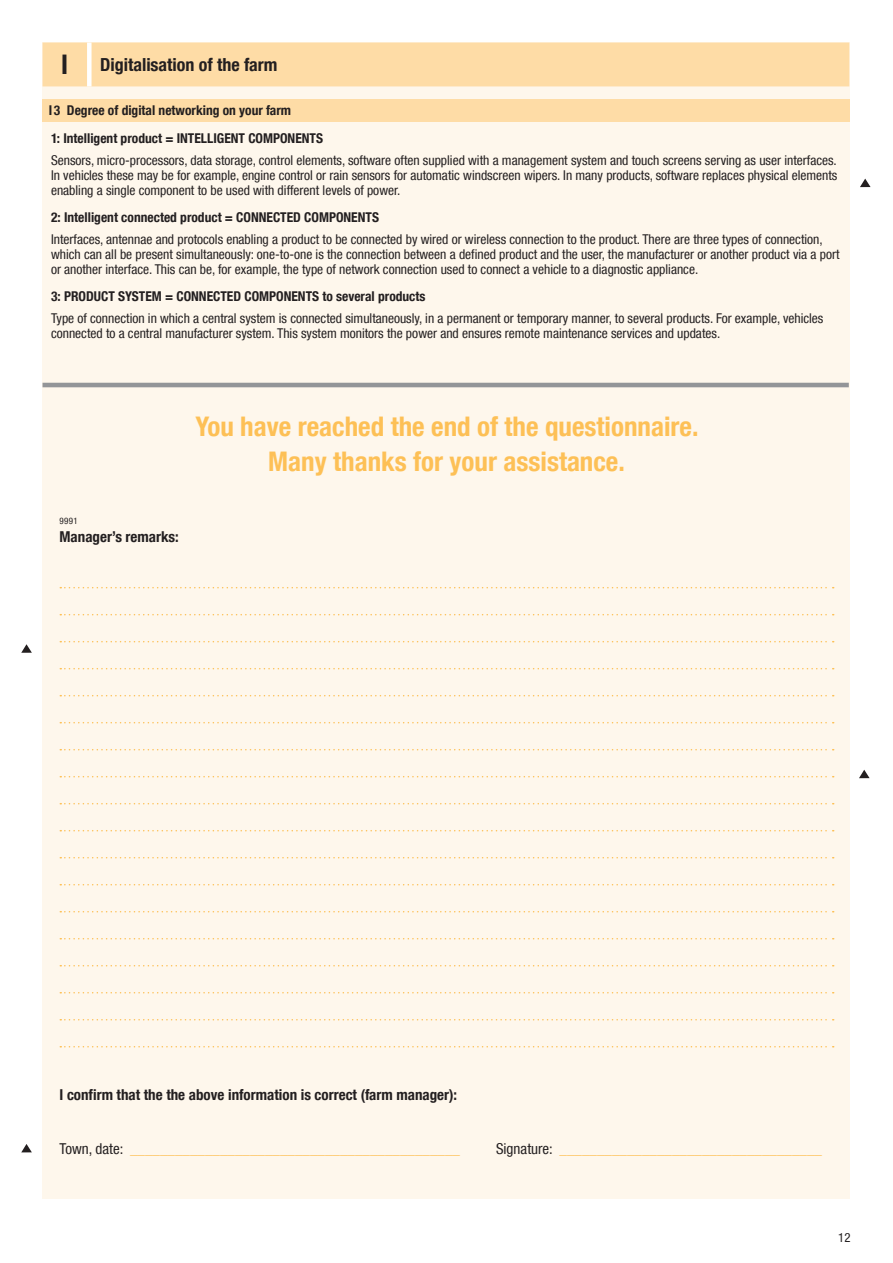
<style>
.page{position:relative;width:893px;height:1263px;background:#fff}
.page>*{position:absolute;margin:0;border:0;box-sizing:border-box;transform-origin:0 0}
.t1{font:700 condensed 27px/34.5px "Helvetica Neue LT Com";color:#fdc056;text-align:center}
.t2{font:700 condensed 18px "Helvetica Neue LT Com";color:#231f20}
.t3{font:condensed 15px "Helvetica Neue LT Com";color:#fdc056}
.t4{font:700 condensed 15px "Helvetica Neue LT Com";color:#231f20}
.t5{font:condensed 13.5px/15px "Helvetica Neue LT Com";color:#231f20}
.t6{font:700 condensed 13.5px "Helvetica Neue LT Com";color:#231f20}
.t7{font:condensed 12.75px "Helvetica Neue LT Com";color:#231f20}
.t8{font:condensed 9px "Helvetica Neue LT Com";color:#231f20}
.s1{font-size:27px}
.s2{color:#231f20}
</style>
<div class="page">
<div style="left:43px;top:43px;width:807px;height:1156px;background:#fef7ec"></div>
<svg style="left:21px;top:1144px;width:11px;height:8px"></svg>
<svg style="left:859px;top:770px;width:11px;height:8px"></svg>
<svg style="left:860px;top:179px;width:10px;height:8px"></svg>
<svg style="left:21px;top:644px;width:11px;height:9px"></svg>
<svg style="left:60px;top:587px;width:774px;height:1px"></svg>
<svg style="left:60px;top:614px;width:774px;height:1px"></svg>
<svg style="left:60px;top:641px;width:774px;height:1px"></svg>
<svg style="left:60px;top:668px;width:774px;height:1px"></svg>
<svg style="left:60px;top:695px;width:774px;height:1px"></svg>
<svg style="left:60px;top:722px;width:774px;height:1px"></svg>
<svg style="left:60px;top:749px;width:774px;height:1px"></svg>
<svg style="left:60px;top:776px;width:774px;height:1px"></svg>
<svg style="left:60px;top:803px;width:774px;height:1px"></svg>
<svg style="left:60px;top:830px;width:774px;height:1px"></svg>
<svg style="left:60px;top:857px;width:774px;height:1px"></svg>
<svg style="left:60px;top:884px;width:774px;height:1px"></svg>
<svg style="left:60px;top:911px;width:774px;height:1px"></svg>
<svg style="left:60px;top:938px;width:774px;height:1px"></svg>
<svg style="left:60px;top:965px;width:774px;height:1px"></svg>
<svg style="left:60px;top:992px;width:774px;height:1px"></svg>
<svg style="left:60px;top:1019px;width:774px;height:1px"></svg>
<svg style="left:60px;top:1046px;width:774px;height:1px"></svg>
<div style="left:43px;top:99px;width:807px;height:22px;background:#fedca6"></div>
<hr style="left:43px;top:383px;width:806px;height:4px;background:#939598">
<div style="left:43px;top:43px;width:806px;height:43px;background:#fedca6"></div>
<div style="left:87px;top:43px;width:5px;height:43px;background:#fff"></div>
<h2 class="t2" style="left:61px;top:54px;width:218px"><span class="s1">I</span> Digitalisation of the farm</h2>
<p class="t6" style="left:49px;top:102px;width:244px">I3 Degree of digital networking on your farm</p>
<p class="t6" style="left:51px;top:130px;width:274px">1: Intelligent product = INTELLIGENT COMPONENTS</p>
<p class="t5" style="left:51px;top:152px;width:788px;text-align:justify">Sensors, micro-processors, data storage, control elements, software often supplied with a management system and touch screens serving as user interfaces.<br>In vehicles these may be for example, engine control or rain sensors for automatic windscreen wipers. In many products, software replaces physical elements enabling a single component to be used with different levels of power.</p>
<p class="t6" style="left:51px;top:209px;width:329px">2: Intelligent connected product = CONNECTED COMPONENTS</p>
<p class="t5" style="left:51px;top:231px;width:790px">Interfaces, antennae and protocols enabling a product to be connected by wired or wireless connection to the product. There are three types of connection, which can all be present simultaneously: one-to-one is the connection between a defined product and the user, the manufacturer or another product via a port or another interface. This can be, for example, the type of network connection used to connect a vehicle to a diagnostic appliance.</p>
<p class="t6" style="left:51px;top:289px;width:376px">3: PRODUCT SYSTEM = CONNECTED COMPONENTS to several products</p>
<p class="t5" style="left:51px;top:310px;width:774px">Type of connection in which a central system is connected simultaneously, in a permanent or temporary manner, to several products. For example, vehicles connected to a central manufacturer system. This system monitors the power and ensures remote maintenance services and updates.</p>
<p class="t8" style="left:60px;top:515px;width:20px">9991</p>
<p class="t4" style="left:60px;top:528px;width:121px">Manager’s remarks:</p>
<h1 class="t1" style="left:195px;top:409px;width:504px">You have reached the end of the questionnaire.<br>Many thanks for your assistance.</h1>
<p class="t4" style="left:60px;top:1086px;width:399px">I confirm that the the above information is correct (farm manager):</p>
<p class="t3" style="left:60px;top:1140px;width:402px"><span class="s2">Town, date:</span> ____________________________________________</p>
<p class="t3" style="left:496px;top:1140px;width:327px"><span class="s2">Signature:</span> ___________________________________</p>
<p class="t7" style="left:838px;top:1230px;width:14px">12</p>
</div>
